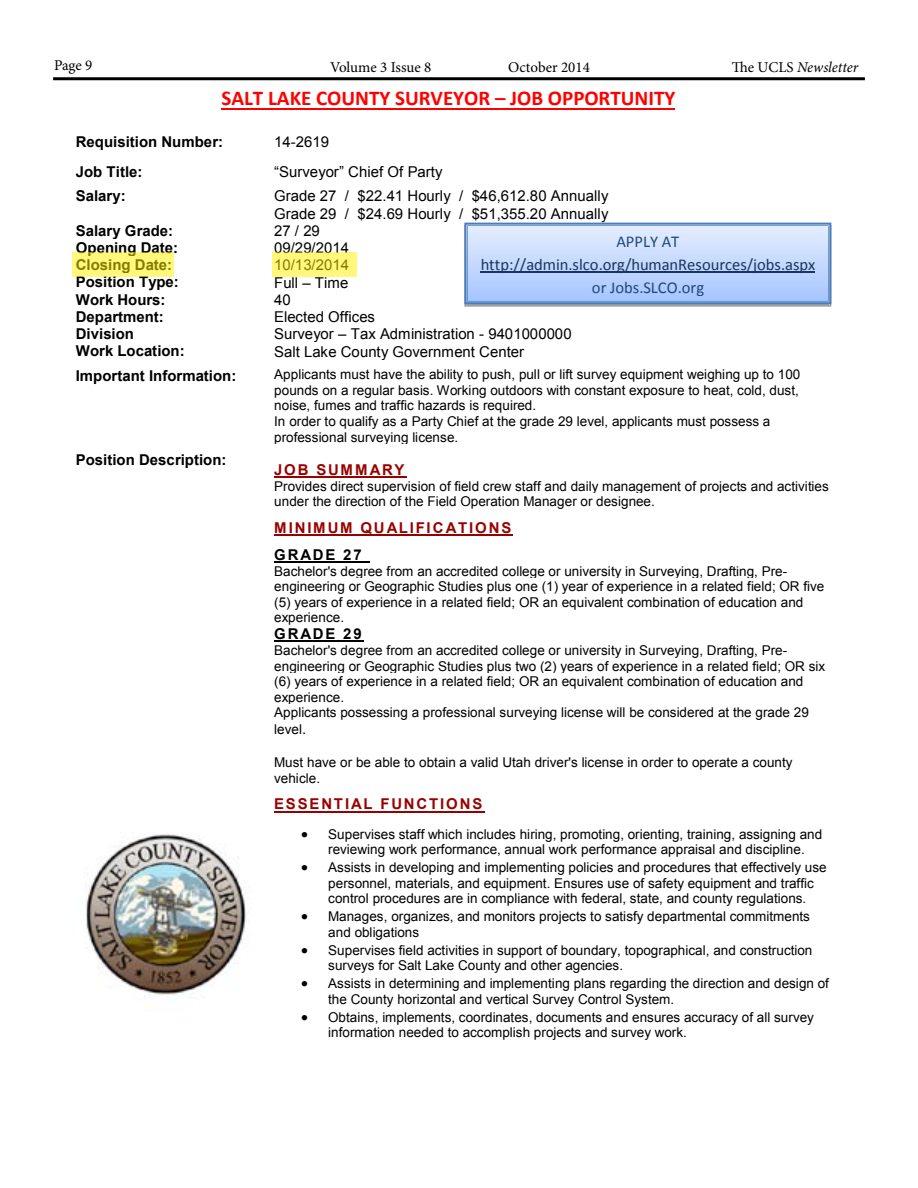
<style>
.page{position:relative;width:918px;height:1188px;background:#fff}
.page>*{position:absolute;margin:0;border:0;box-sizing:border-box;transform-origin:0 0}
.t1{font:700 21px "Calibri";color:#f00}
.t2{font:16.5px "Calibri";color:#17365d}
.t3{font:16.5px "Calibri";color:#1f497d}
.t4{font:15px/17.2px "Arial";color:#000}
.t5{font:700 15px/17.2px "Arial";letter-spacing:.005em;color:#000}
.t6{font:700 15px "Arial";letter-spacing:.12em;color:#900}
.t7{font:15px "Minion Pro";letter-spacing:-.005em;color:#000}
.t8{font:italic 15px "Minion Pro";letter-spacing:-.005em;color:#000}
.t9{font:13.5px/15.6px "Arial";letter-spacing:.005em;color:#000}
.s1{font-style:normal}
.s2{font-size:15px}
</style>
<div class="page">
<hr style="left:221px;top:108px;width:454px;height:1px;background:#f00">
<hr style="left:274px;top:476px;width:133px;height:2px;background:#900">
<hr style="left:274px;top:534px;width:239px;height:2px;background:#900">
<hr style="left:274px;top:561px;width:96px;height:2px;background:#000">
<hr style="left:274px;top:641px;width:90px;height:1px;background:#000">
<hr style="left:274px;top:811px;width:210px;height:1px;background:#900">
<img style="left:86px;top:834px;width:161px;height:163px">
<svg style="left:464px;top:223px;width:367px;height:84px;background:#b9cff5"></svg>
<hr style="left:481px;top:272px;width:334px;height:1px;background:#17365d">
<hr style="left:53px;top:77px;width:812px;height:3px;background:#000">
<div style="left:72px;top:252px;width:102px;height:25px;background:#fff87d"></div>
<div style="left:272px;top:252px;width:84px;height:25px;background:#fff87d"></div>
<p class="t7" style="left:54px;top:55px;width:40px">Page 9</p>
<p class="t7" style="left:330px;top:57px;width:103px">Volume 3 Issue 8</p>
<p class="t7" style="left:508px;top:57px;width:83px">October 2014</p>
<p class="t8" style="left:732px;top:56px;width:128px"><span class="s1">The UCLS</span> Newsletter</p>
<h1 class="t1" style="left:221px;top:85px;width:455px">SALT LAKE COUNTY SURVEYOR – JOB OPPORTUNITY</h1>
<p class="t5" style="left:76px;top:133px;width:149px">Requisition Number:</p>
<p class="t4" style="left:274px;top:133px;width:56px">14-2619</p>
<p class="t5" style="left:76px;top:164px;width:68px">Job Title:</p>
<p class="t4" style="left:274px;top:164px;width:170px">“Surveyor” Chief Of Party</p>
<p class="t5" style="left:76px;top:188px;width:51px">Salary:</p>
<p class="t5" style="left:76px;top:222px;width:110px">Salary Grade:<br>Opening Date:<br>Closing Date:<br>Position Type:<br>Work Hours:<br>Department:<br>Division<br>Work Location:</p>
<p class="t4" style="left:274px;top:188px;width:336px">Grade 27 / $22.41 Hourly / $46,612.80 Annually<br>Grade 29 / $24.69 Hourly / $51,355.20 Annually<br>27 / 29<br>09/29/2014<br>10/13/2014<br>Full – Time<br>40<br>Elected Offices<br>Surveyor – Tax Administration - 9401000000<br>Salt Lake County Government Center</p>
<p class="t3" style="left:616px;top:231px;width:64px">APPLY AT</p>
<p class="t2" style="left:481px;top:254px;width:336px">http://admin.slco.org/humanResources/jobs.aspx</p>
<p class="t3" style="left:592px;top:278px;width:114px">or Jobs.SLCO.org</p>
<p class="t5" style="left:76px;top:367px;width:162px">Important Information:</p>
<p class="t9" style="left:274px;top:367px;width:528px">Applicants must have the ability to push, pull or lift survey equipment weighing up to 100 pounds on a regular basis. Working outdoors with constant exposure to heat, cold, dust, noise, fumes and traffic hazards is required.<br>In order to qualify as a Party Chief at the grade 29 level, applicants must possess a professional surveying license.</p>
<p class="t5" style="left:76px;top:451px;width:152px">Position Description:</p>
<p class="t6" style="left:274px;top:459px;width:132px">JOB SUMMARY</p>
<p class="t9" style="left:274px;top:478px;width:556px">Provides direct supervision of field crew staff and daily management of projects and activities under the direction of the Field Operation Manager or designee.</p>
<p class="t6" style="left:274px;top:518px;width:239px">MINIMUM QUALIFICATIONS</p>
<p class="t5" style="left:274px;top:546px;width:89px">GRADE 27</p>
<p class="t9" style="left:274px;top:563px;width:552px">Bachelor's degree from an accredited college or university in Surveying, Drafting, Pre&shy;engineering or Geographic Studies plus one (1) year of experience in a related field; OR five (5) years of experience in a related field; OR an equivalent combination of education and experience.</p>
<p class="t5" style="left:274px;top:626px;width:89px">GRADE 29</p>
<p class="t9" style="left:274px;top:643px;width:553px">Bachelor's degree from an accredited college or university in Surveying, Drafting, Pre&shy;engineering or Geographic Studies plus two (2) years of experience in a related field; OR six (6) years of experience in a related field; OR an equivalent combination of education and experience.<br>Applicants possessing a professional surveying license will be considered at the grade 29 level<span class="s2">.</span></p>
<p class="t9" style="left:274px;top:755px;width:520px">Must have or be able to obtain a valid Utah driver's license in order to operate a county vehicle.</p>
<p class="t6" style="left:274px;top:794px;width:210px">ESSENTIAL FUNCTIONS</p>
<p class="t9" style="left:328px;top:827px;width:496px;text-indent:-27px">• Supervises staff which includes hiring, promoting, orienting, training, assigning and reviewing work performance, annual work performance appraisal and discipline.</p>
<p class="t9" style="left:328px;top:860px;width:500px;text-indent:-27px">• Assists in developing and implementing policies and procedures that effectively use personnel, materials, and equipment. Ensures use of safety equipment and traffic control procedures are in compliance with federal, state, and county regulations.</p>
<p class="t9" style="left:328px;top:909px;width:483px;text-indent:-27px">• Manages, organizes, and monitors projects to satisfy departmental commitments and obligations</p>
<p class="t9" style="left:328px;top:943px;width:486px;text-indent:-27px">• Supervises field activities in support of boundary, topographical, and construction surveys for Salt Lake County and other agencies.</p>
<p class="t9" style="left:328px;top:976px;width:502px;text-indent:-27px">• Assists in determining and implementing plans regarding the direction and design of the County horizontal and vertical Survey Control System.</p>
<p class="t9" style="left:328px;top:1009px;width:487px;text-indent:-27px">• Obtains, implements, coordinates, documents and ensures accuracy of all survey information needed to accomplish projects and survey work.</p>
</div>
